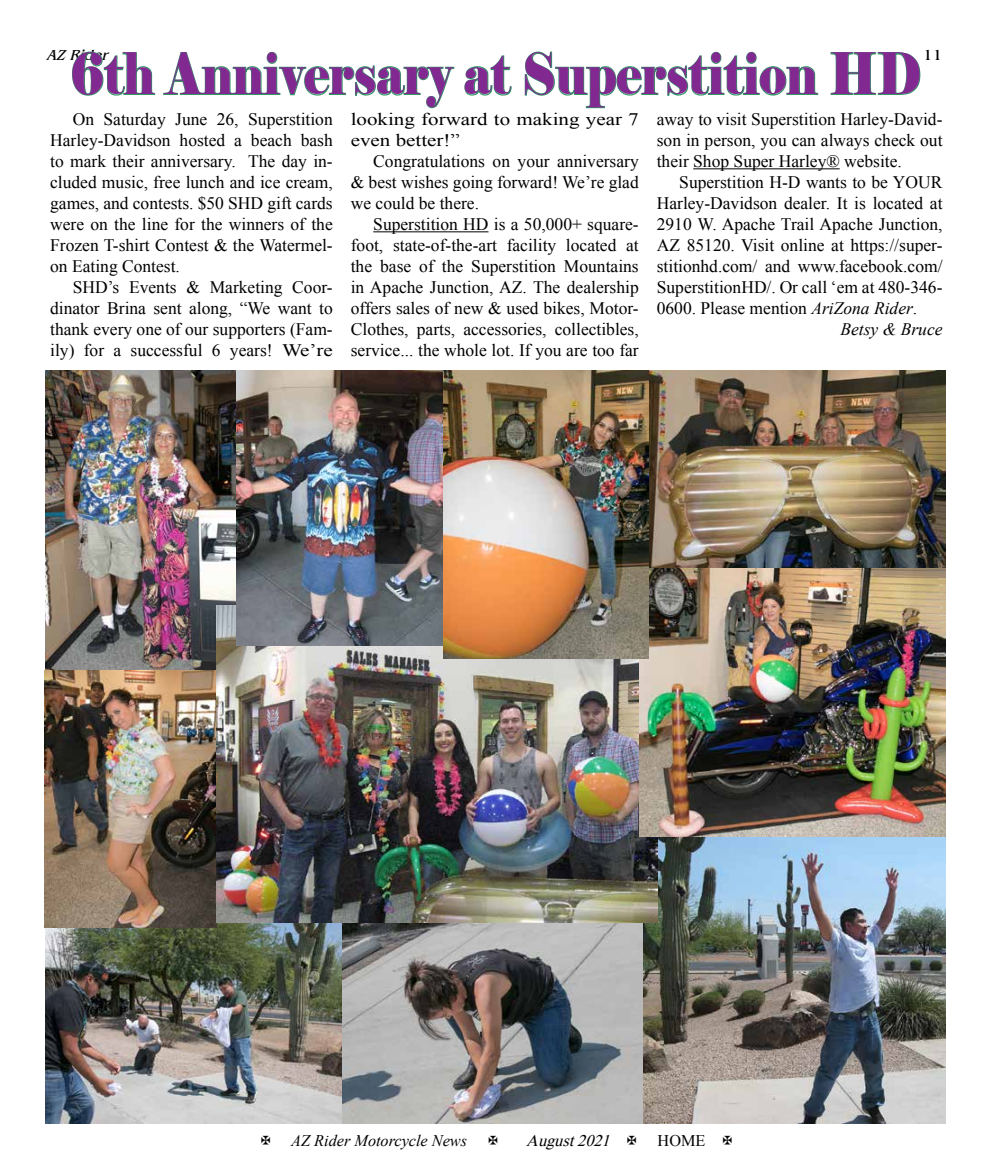
<style>
.page{position:relative;width:990px;height:1170px;background:#fff}
.page>*{position:absolute;margin:0;border:0;box-sizing:border-box;transform-origin:0 0}
.t1{font:57px "Elephant";color:#812990;scale:.83 1}
.t2{font:17.5px/21px "Times New Roman";color:#000;text-align:justify}
.t3{font:17.5px/21px "Times New Roman";color:#000;scale:1.2 1}
.t4{font:italic 17.5px "Times New Roman";color:#000}
.t5{font:italic 16.25px "Times New Roman";color:#000}
.t6{font:italic 16.25px "Times New Roman";color:#000}
.t7{font:16.25px "Times New Roman";color:#000}
.t8{font:italic 15px "Benguiat";color:#000}
.t9{font:15px "Benguiat";color:#000}
.s1{font-style:italic}
</style>
<div class="page">
<svg style="left:72px;top:51px;width:84px;height:45px"></svg>
<svg style="left:163px;top:51px;width:292px;height:58px"></svg>
<svg style="left:464px;top:55px;width:48px;height:41px"></svg>
<svg style="left:524px;top:51px;width:295px;height:58px"></svg>
<svg style="left:830px;top:52px;width:91px;height:43px"></svg>
<hr style="left:693px;top:168px;width:147px;height:1px;background:#000">
<hr style="left:373px;top:231px;width:116px;height:1px;background:#000">
<img style="left:45px;top:370px;width:192px;height:300px">
<img style="left:45px;top:923px;width:297px;height:200px">
<img style="left:648px;top:370px;width:298px;height:201px">
<img style="left:642px;top:836px;width:303px;height:287px">
<img style="left:342px;top:923px;width:300px;height:200px">
<img style="left:45px;top:670px;width:171px;height:257px">
<img style="left:216px;top:605px;width:441px;height:318px">
<img style="left:237px;top:370px;width:206px;height:276px">
<img style="left:639px;top:569px;width:306px;height:267px">
<img style="left:443px;top:370px;width:205px;height:289px">
<p class="t8" style="left:46px;top:47px;width:67px">AZ Rider</p>
<p class="t9" style="left:923px;top:47px;width:21px">11</p>
<h1 class="t1" style="left:71px;top:38px;width:1027px">6th Anniversary at Superstition HD</h1>
<p class="t2" style="left:657px;top:108px;width:287px">away to visit Superstition Harley-David&shy;son in person, you can always check out their Shop Super Harley® website.</p>
<p class="t2" style="left:679px;top:171px;width:265px">Superstition H-D wants to be YOUR</p>
<p class="t2" style="left:657px;top:192px;width:287px">Harley-Davidson dealer. It is located at</p>
<p class="t2" style="left:657px;top:213px;width:287px">2910 W. Apache Trail Apache Junction,</p>
<p class="t2" style="left:657px;top:234px;width:287px">AZ 85120. Visit online at https://super-</p>
<p class="t2" style="left:657px;top:255px;width:287px">stitionhd.com/ and www.facebook.com/</p>
<p class="t2" style="left:657px;top:276px;width:287px">SuperstitionHD/. Or call ‘em at 480-346-</p>
<p class="t2" style="left:657px;top:297px;width:262px">0600. Please mention <span class="s1">AriZona Rider</span>.</p>
<p class="t4" style="left:841px;top:317px;width:104px">Betsy &amp; Bruce</p>
<p class="t3" style="left:351px;top:108px;width:242px">looking forward to making year 7 even better!”</p>
<p class="t2" style="left:351px;top:150px;width:290px;text-indent:23px">Congratulations on your anniversary &amp; best wishes going forward! We’re glad we could be there.</p>
<p class="t2" style="left:351px;top:213px;width:290px;text-indent:23px">Superstition HD is a 50,000+ square&shy;foot, state-of-the-art facility located at the base of the Superstition Mountains in Apache Junction, AZ. The dealership offers sales of new &amp; used bikes, Motor-Clothes, parts, accessories, collectibles, service... the whole lot. If you are too far</p>
<p class="t2" style="left:50px;top:108px;width:284px;text-indent:23px">On Saturday June 26, Superstition Harley-Davidson hosted a beach bash to mark their anniversary. The day in&shy;cluded music, free lunch and ice cream, games, and contests. $50 SHD gift cards were on the line for the winners of the Frozen T-shirt Contest &amp; the Watermel&shy;on Eating Contest.</p>
<p class="t2" style="left:50px;top:276px;width:284px;text-indent:23px">SHD’s Events &amp; Marketing Coor&shy;dinator Brina sent along, “We want to thank every one of our supporters (Fam&shy;ily) for a successful 6 years! We’re</p>
<p class="t5" style="left:291px;top:1130px;width:177px">AZ Rider Motorcycle News</p>
<p class="t6" style="left:526px;top:1130px;width:91px">August2021</p>
<p class="t7" style="left:658px;top:1130px;width:49px">HOME</p>
</div>
